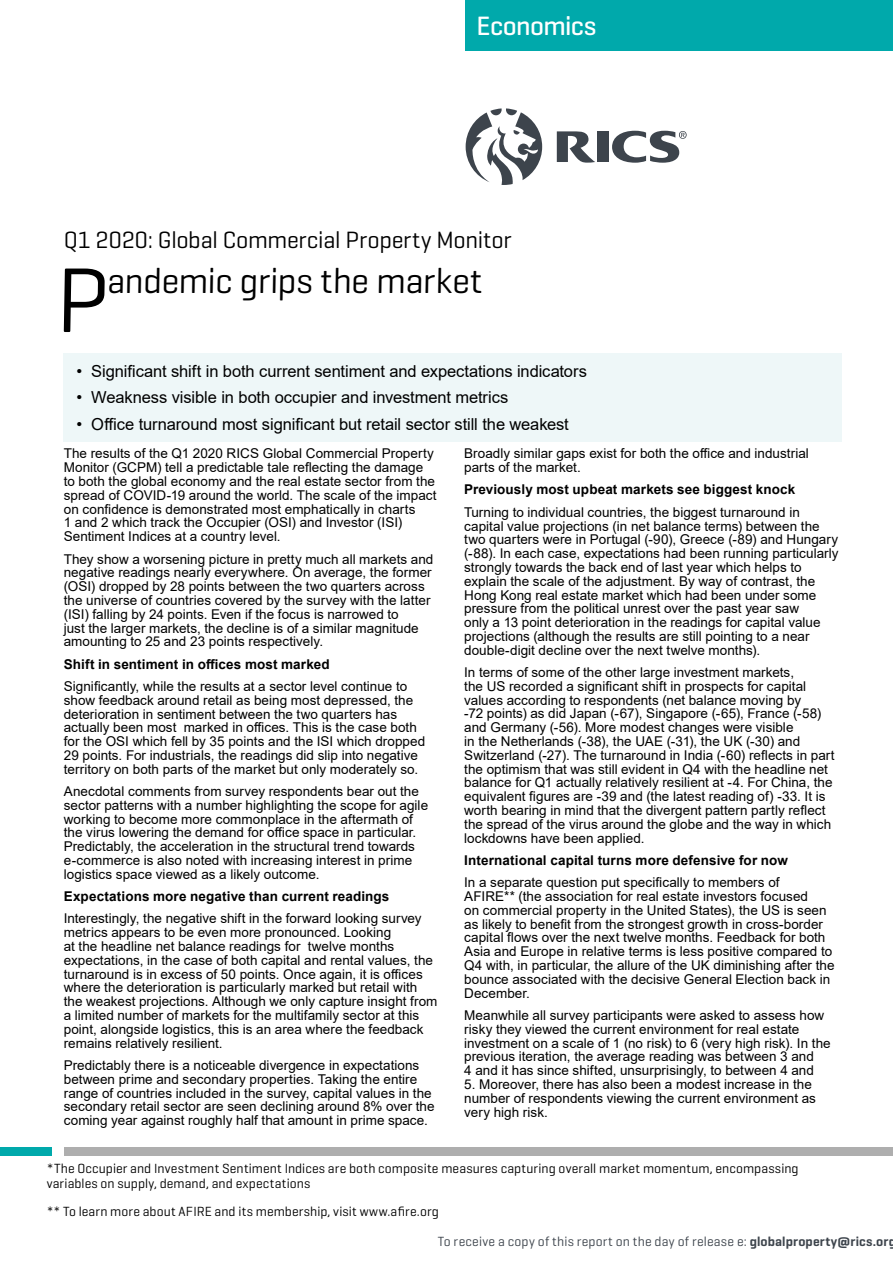
<style>
.page{position:relative;width:893px;height:1263px;background:#fff}
.page>*{position:absolute;margin:0;border:0;box-sizing:border-box;transform-origin:0 0}
.t1{font:93.3px "Geogrotesque";color:#000}
.t2{font:36px "Geogrotesque";color:#000}
.t3{font:500 27px "Geogrotesque";letter-spacing:-.025em;color:#fff}
.t4{font:24px "Geogrotesque";letter-spacing:-.01em;color:#000}
.t5{font:16.5px "Arial";letter-spacing:-.005em;color:#000}
.t6{font:13.5px/13.8px "Arial";color:#000}
.t7{font:13.5px/15px "Geogrotesque";letter-spacing:.005em;color:#000}
.t8{font:700 13.5px "Arial";letter-spacing:.01em;color:#000}
.t9{font:13.5px "Geogrotesque";letter-spacing:.015em;color:#3d444c}
.s1{font-weight:600}
</style>
<div class="page">
<div style="left:466px;top:0;width:427px;height:51px;background:#00a9ab"></div>
<div style="left:0;top:1147px;width:51px;height:8px;background:#00a9ab"></div>
<div style="left:64px;top:1147px;width:829px;height:8px;background:#aeaeae"></div>
<svg style="left:466px;top:108px;width:76px;height:77px"></svg>
<svg style="left:612px;top:131px;width:75px;height:32px"></svg>
<svg style="left:557px;top:131px;width:38px;height:32px"></svg>
<div style="left:597px;top:131px;width:12px;height:31px;background:#3d444c"></div>
<div style="left:64px;top:353px;width:778px;height:88px;background:#eef7f8"></div>
<h3 class="t3" style="left:476px;top:9px;width:121px">Economics</h3>
<h3 class="t4" style="left:64px;top:224px;width:449px">Q1 2020: Global Commercial Property Monitor</h3>
<h1 class="t1" style="left:55px;top:242px;width:56px">P</h1>
<h2 class="t2" style="left:107px;top:258px;width:378px">andemic grips the market</h2>
<p class="t5" style="left:77px;top:359px;width:512px">• Significant shift in both current sentiment and expectations indicators</p>
<p class="t5" style="left:77px;top:386px;width:433px">• Weakness visible in both occupier and investment metrics</p>
<p class="t5" style="left:77px;top:412px;width:494px">• Office turnaround most significant but retail sector still the weakest</p>
<p class="t6" style="left:64px;top:447px;width:374px">The results of the Q1 2020 RICS Global Commercial Property Monitor (GCPM) tell a predictable tale reflecting the damage to both the global economy and the real estate sector from the spread of COVID-19 around the world. The scale of the impact on confidence is demonstrated most emphatically in charts<br>1 and 2 which track the Occupier (OSI) and Investor (ISI)<br>Sentiment Indices at a country level.</p>
<p class="t6" style="left:64px;top:552px;width:371px">They show a worsening picture in pretty much all markets and negative readings nearly everywhere. On average, the former (OSI) dropped by 28 points between the two quarters across the universe of countries covered by the survey with the latter (ISI) falling by 24 points. Even if the focus is narrowed to<br>just the larger markets, the decline is of a similar magnitude amounting to 25 and 23 points respectively.</p>
<p class="t8" style="left:64px;top:654px;width:267px">Shift in sentiment in offices most marked</p>
<p class="t6" style="left:64px;top:679px;width:363px">Significantly, while the results at a sector level continue to show feedback around retail as being most depressed, the deterioration in sentiment between the two quarters has actually been most marked in offices. This is the case both for the OSI which fell by 35 points and the ISI which dropped 29 points. For industrials, the readings did slip into negative territory on both parts of the market but only moderately so.</p>
<p class="t6" style="left:64px;top:784px;width:366px">Anecdotal comments from survey respondents bear out the sector patterns with a number highlighting the scope for agile working to become more commonplace in the aftermath of the virus lowering the demand for office space in particular.<br>Predictably, the acceleration in the structural trend towards e-commerce is also noted with increasing interest in prime logistics space viewed as a likely outcome.</p>
<p class="t8" style="left:64px;top:887px;width:327px">Expectations more negative than current readings</p>
<p class="t6" style="left:64px;top:912px;width:375px">Interestingly, the negative shift in the forward looking survey metrics appears to be even more pronounced. Looking<br>at the headline net balance readings for twelve months expectations, in the case of both capital and rental values, the turnaround is in excess of 50 points. Once again, it is offices where the deterioration is particularly marked but retail with the weakest projections. Although we only capture insight from a limited number of markets for the multifamily sector at this point, alongside logistics, this is an area where the feedback remains relatively resilient.</p>
<p class="t6" style="left:64px;top:1058px;width:372px">Predictably there is a noticeable divergence in expectations between prime and secondary properties. Taking the entire range of countries included in the survey, capital values in the secondary retail sector are seen declining around 8% over the coming year against roughly half that amount in prime space.</p>
<p class="t6" style="left:464px;top:447px;width:346px">Broadly similar gaps exist for both the office and industrial parts of the market.</p>
<p class="t8" style="left:464px;top:480px;width:333px">Previously most upbeat markets see biggest knock</p>
<p class="t6" style="left:464px;top:505px;width:376px">Turning to individual countries, the biggest turnaround in capital value projections (in net balance terms) between the two quarters were in Portugal (-90), Greece (-89) and Hungary (-88). In each case, expectations had been running particularly strongly towards the back end of last year which helps to explain the scale of the adjustment. By way of contrast, the Hong Kong real estate market which had been under some pressure from the political unrest over the past year saw<br>only a 13 point deterioration in the readings for capital value projections (although the results are still pointing to a near double-digit decline over the next twelve months).</p>
<p class="t6" style="left:464px;top:665px;width:372px">In terms of some of the other large investment markets,<br>the US recorded a significant shift in prospects for capital values according to respondents (net balance moving by<br>-72 points) as did Japan (-67), Singapore (-65), France (-58) and Germany (-56). More modest changes were visible<br>in the Netherlands (-38), the UAE (-31), the UK (-30) and Switzerland (-27). The turnaround in India (-60) reflects in part the optimism that was still evident in Q4 with the headline net balance for Q1 actually relatively resilient at -4. For China, the equivalent figures are -39 and (the latest reading of) -33. It is worth bearing in mind that the divergent pattern partly reflect the spread of the virus around the globe and the way in which lockdowns have been applied.</p>
<p class="t8" style="left:464px;top:851px;width:325px">International capital turns more defensive for now</p>
<p class="t6" style="left:464px;top:875px;width:372px">In a separate question put specifically to members of<br>AFIRE** (the association for real estate investors focused<br>on commercial property in the United States), the US is seen as likely to benefit from the strongest growth in cross-border capital flows over the next twelve months. Feedback for both Asia and Europe in relative terms is less positive compared to Q4 with, in particular, the allure of the UK diminishing after the bounce associated with the decisive General Election back in December.</p>
<p class="t6" style="left:464px;top:1008px;width:368px">Meanwhile all survey participants were asked to assess how risky they viewed the current environment for real estate investment on a scale of 1 (no risk) to 6 (very high risk). In the previous iteration, the average reading was between 3 and<br>4 and it has since shifted, unsurprisingly, to between 4 and</p>
<p class="t6" style="left:464px;top:1077px;width:353px">5. Moreover, there has also been a modest increase in the number of respondents viewing the current environment as very high risk.</p>
<p class="t7" style="left:47px;top:1161px;width:753px">*The Occupier and Investment Sentiment Indices are both composite measures capturing overall market momentum, encompassing variables on supply, demand, and expectations</p>
<p class="t7" style="left:47px;top:1203px;width:394px">** To learn more about AFIRE and its membership, visit www.afire.org</p>
<p class="t9" style="left:438px;top:1233px;width:460px">To receive a copy of this report on the day of release e: <span class="s1">globalproperty@rics.org</span></p>
</div>
